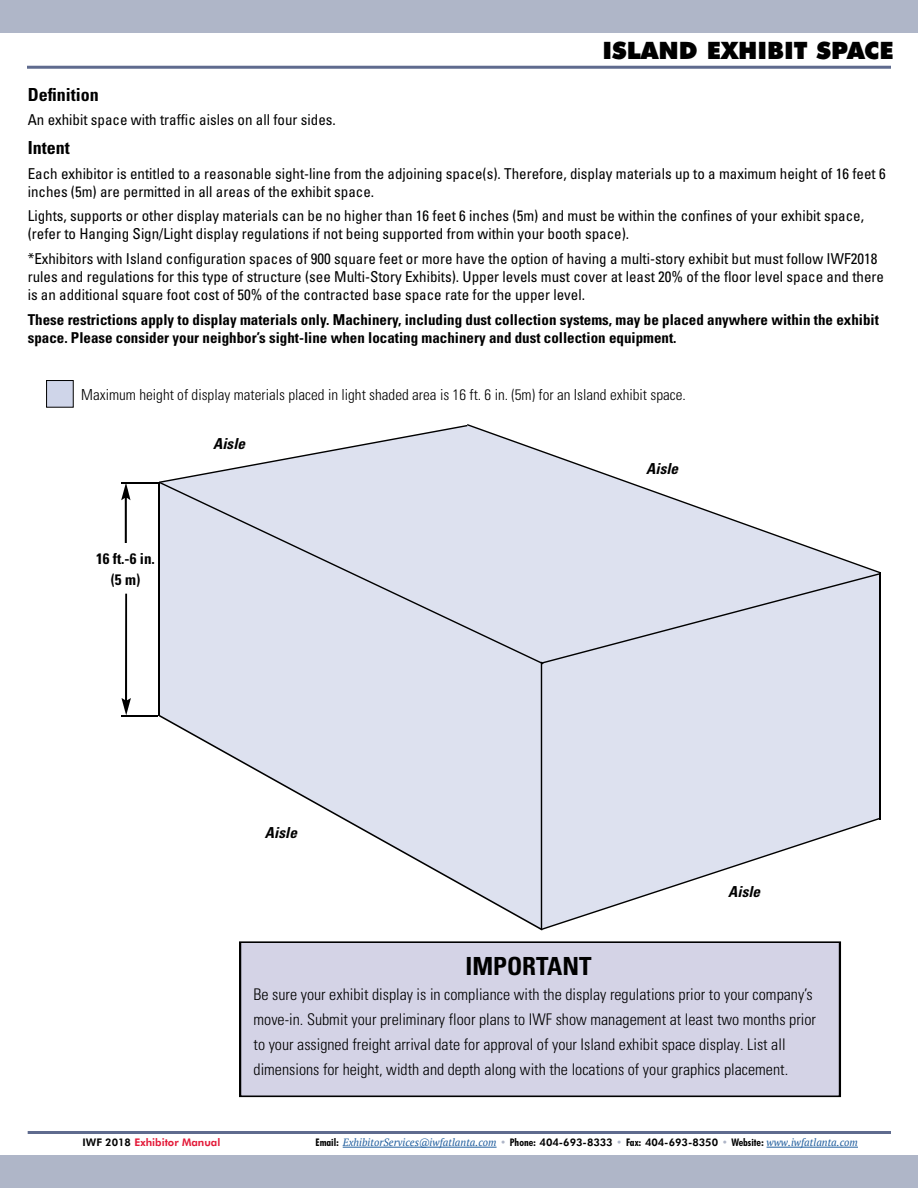
<style>
.page{position:relative;width:918px;height:1188px;background:#fff}
.page>*{position:absolute;margin:0;border:0;box-sizing:border-box;transform-origin:0 0}
.t1{font:700 condensed 24.9px "Univers";color:#000}
.t2{font:900 24px "Futura BT";color:#000}
.t3{font:700 condensed 18px "Univers";color:#000}
.t4{font:300 condensed 16.05px/24.9px "Univers";color:#000}
.t5{font:300 condensed 15.15px "Univers";color:#000}
.t6{font:italic 700 condensed 15.15px "Univers";color:#000}
.t7{font:700 condensed 15.15px/20.2px "Univers";color:#000;text-align:center}
.t8{font:condensed 15px/18px "Univers";color:#000}
.t9{font:700 condensed 15px/18px "Univers";color:#000}
.t10{font:italic 10.5px "PT Serif";color:#215e9e}
.t11{font:800 10.5px "Futura BT";color:#e31837}
.s1{color:#000}
.s2{font-family:"Futura BT";font-weight:700;font-style:normal;font-stretch:condensed;color:#000}
.s3{font-family:"Futura BT";font-weight:900;font-style:normal;color:#afb6c8}
.s4{font-family:"Futura BT";font-weight:800;font-style:normal;color:#000}
.s5{font-family:"Futura BT";font-weight:800;font-style:normal;color:#afb6c8}
</style>
<div class="page">
<div style="left:240px;top:942px;width:600px;height:154px;background:#d4d3e6"></div>
<div style="left:239px;top:941px;width:602px;height:156px;border:2px solid #000"></div>
<div style="left:47px;top:381px;width:26px;height:26px;background:#cfd5e9"></div>
<div style="left:46px;top:380px;width:28px;height:28px;border:1px solid #000"></div>
<div style="left:160px;top:664px;width:381px;height:51px;background:#dde1ef"></div>
<hr style="left:121px;top:482px;width:38px;height:2px;background:#000">
<hr style="left:121px;top:715px;width:37px;height:2px;background:#000">
<svg style="left:121px;top:484px;width:9px;height:59px"></svg>
<svg style="left:122px;top:594px;width:9px;height:121px"></svg>
<hr style="left:159px;top:482px;width:1px;height:234px;background:#000">
<div style="left:160px;top:483px;width:381px;height:181px;background:#dde1ef"></div>
<svg style="left:467px;top:424px;width:414px;height:149px;fill:#dde1ef"></svg>
<svg style="left:159px;top:425px;width:308px;height:58px"></svg>
<svg style="left:541px;top:573px;width:340px;height:357px"></svg>
<hr style="left:879px;top:573px;width:1px;height:247px;background:#000">
<svg style="left:159px;top:715px;width:383px;height:215px;fill:#dde1ef"></svg>
<div style="left:0;top:0;width:918px;height:32px;background:#afb6c8"></div>
<div style="left:0;top:1156px;width:918px;height:32px;background:#afb6c8"></div>
<hr style="left:343px;top:1147px;width:154px;height:1px;background:#215e9e">
<hr style="left:767px;top:1147px;width:91px;height:1px;background:#215e9e">
<hr style="left:28px;top:1131px;width:863px;height:3px;background:#5f6b8e">
<hr style="left:27px;top:66px;width:864px;height:3px;background:#5f6b8e">
<h2 class="t2" style="left:602px;top:35px;width:293px">ISLAND EXHIBIT SPACE</h2>
<p class="t3" style="left:28px;top:83px;width:73px">Definition</p>
<p class="t8" style="left:28px;top:111px;width:310px">An exhibit space with traffic aisles on all four sides.</p>
<p class="t3" style="left:28px;top:136px;width:44px">Intent</p>
<p class="t8" style="left:28px;top:164px;width:860px">Each exhibitor is entitled to a reasonable sight-line from the adjoining space(s). Therefore, display materials up to a maximum height of 16 feet 6 inches (5m) are permitted in all areas of the exhibit space.</p>
<p class="t8" style="left:28px;top:207px;width:838px">Lights, supports or other display materials can be no higher than 16 feet 6 inches (5m) and must be within the confines of your exhibit space, (refer to Hanging Sign/Light display regulations if not being supported from within your booth space).</p>
<p class="t8" style="left:28px;top:250px;width:858px">*Exhibitors with Island configuration spaces of 900 square feet or more have the option of having a multi-story exhibit but must follow IWF2018 rules and regulations for this type of structure (see Multi-Story Exhibits). Upper levels must cover at least 20% of the floor level space and there is an additional square foot cost of 50% of the contracted base space rate for the upper level.</p>
<p class="t9" style="left:28px;top:310px;width:853px">These restrictions apply to display materials only. Machinery, including dust collection systems, may be placed anywhere within the exhibit space. Please consider your neighbor’s sight-line when locating machinery and dust collection equipment.</p>
<p class="t5" style="left:81px;top:385px;width:606px">Maximum height of display materials placed in light shaded area is 16 ft. 6 in. (5m) for an Island exhibit space.</p>
<p class="t6" style="left:213px;top:434px;width:34px">Aisle</p>
<p class="t6" style="left:646px;top:460px;width:34px">Aisle</p>
<p class="t7" style="left:96px;top:549px;width:60px">16 ft.-6 in. (5 m)</p>
<p class="t6" style="left:265px;top:823px;width:34px">Aisle</p>
<p class="t6" style="left:728px;top:883px;width:34px">Aisle</p>
<h1 class="t1" style="left:465px;top:951px;width:128px">IMPORTANT</h1>
<p class="t4" style="left:254px;top:982px;width:564px">Be sure your exhibit display is in compliance with the display regulations prior to your company’s move-in. Submit your preliminary floor plans to IWF show management at least two months prior to your assigned freight arrival date for approval of your Island exhibit space display. List all dimensions for height, width and depth along with the locations of your graphics placement.</p>
<p class="t11" style="left:82px;top:1136px;width:139px"><span class="s1">IWF 2018</span> Exhibitor Manual</p>
<p class="t10" style="left:316px;top:1136px;width:544px"><span class="s2">Email:</span> ExhibitorServices@iwfatlanta.com <span class="s3">•</span> <span class="s2">Phone:</span> <span class="s4">404-693-8333</span> <span class="s5">•</span> <span class="s2">Fax:</span> <span class="s4">404-693-8350</span> <span class="s5">•</span> <span class="s2">Website:</span> www.iwfatlanta.com</p>
</div>
